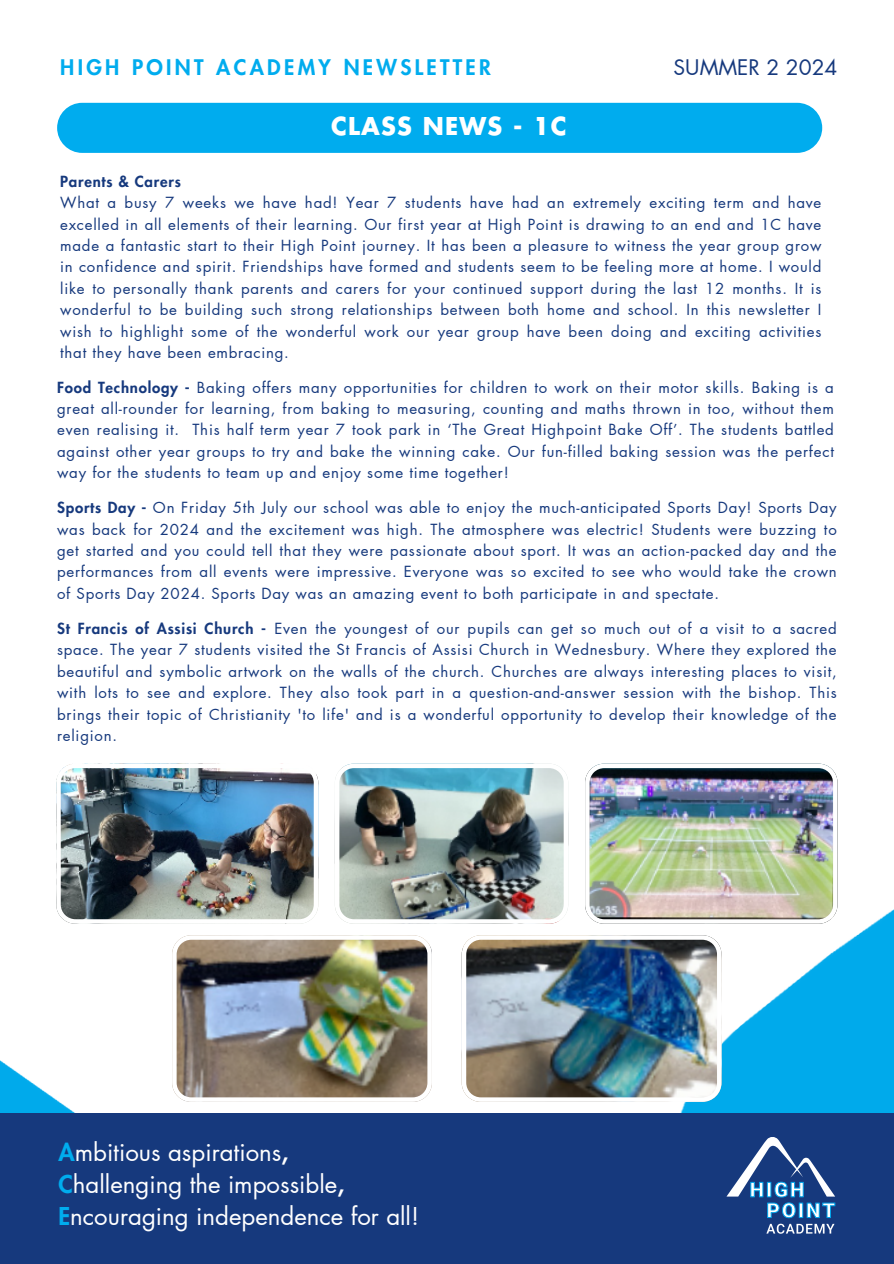
<style>
.page{position:relative;width:894px;height:1264px;background:#fff}
.page>*{position:absolute;margin:0;border:0;box-sizing:border-box;transform-origin:0 0}
.t1{font:24px/31.5px "Futura LT Pro";color:#fff}
.t2{font:700 24px "Futura LT Pro";letter-spacing:.05em;color:#fff}
.t3{font:800 21px "Futura LT Pro";letter-spacing:.16em;color:#00acee}
.t4{font:21px "Futura LT Pro";color:#16397d}
.t5{font:15px/21.3px "Futura LT Pro";letter-spacing:.05em;color:#16397d;text-align:justify}
.t6{font:800 15px "Futura LT Pro";letter-spacing:.05em;color:#16397d}
.s1{font-weight:800}
.s2{font-weight:800;color:#00acee}
</style>
<div class="page">
<img style="left:671px;top:876px;width:222px;height:237px">
<img style="left:0;top:871px;width:335px;height:242px">
<img style="left:585px;top:763px;width:252px;height:160px">
<img style="left:335px;top:763px;width:232px;height:160px">
<div style="left:57px;top:103px;width:764px;height:50px;background:#00acee;border-radius:25px"></div>
<img style="left:56px;top:763px;width:262px;height:160px">
<div style="left:0;top:1113px;width:893px;height:150px;background:#16397d"></div>
<svg style="left:726px;top:1137px;width:108px;height:80px"></svg>
<svg style="left:766px;top:1223px;width:68px;height:10px"></svg>
<img style="left:172px;top:935px;width:260px;height:166px">
<img style="left:461px;top:935px;width:260px;height:166px">
<h1 class="t3" style="left:60px;top:57px;width:432px">HIGH POINT ACADEMY NEWSLETTER</h1>
<p class="t4" style="left:673px;top:57px;width:165px">SUMMER 2 2024</p>
<h4 class="t2" style="left:331px;top:115px;width:237px">CLASS NEWS - 1C</h4>
<p class="t6" style="left:60px;top:174px;width:122px">Parents &amp; Carers</p>
<p class="t5" style="left:60px;top:193px;width:762px">What a busy 7 weeks we have had! Year 7 students have had an extremely exciting term and have excelled in all elements of their learning. Our first year at High Point is drawing to an end and 1C have made a fantastic start to their High Point journey. It has been a pleasure to witness the year group grow in confidence and spirit. Friendships have formed and students seem to be feeling more at home. I would like to personally thank parents and carers for your continued support during the last 12 months. It is wonderful to be building such strong relationships between both home and school. In this newsletter I wish to highlight some of the wonderful work our year group have been doing and exciting activities that they have been embracing.</p>
<p class="t5" style="left:57px;top:377px;width:778px"><span class="s1">Food Technology -</span> Baking offers many opportunities for children to work on their motor skills. Baking is a great all-rounder for learning, from baking to measuring, counting and maths thrown in too, without them even realising it. This half term year 7 took park in ‘The Great Highpoint Bake Off’. The students battled against other year groups to try and bake the winning cake. Our fun-filled baking session was the perfect way for the students to team up and enjoy some time together!</p>
<p class="t5" style="left:57px;top:498px;width:781px"><span class="s1">Sports Day -</span> On Friday 5th July our school was able to enjoy the much-anticipated Sports Day! Sports Day was back for 2024 and the excitement was high. The atmosphere was electric! Students were buzzing to get started and you could tell that they were passionate about sport. It was an action-packed day and the performances from all events were impressive. Everyone was so excited to see who would take the crown of Sports Day 2024. Sports Day was an amazing event to both participate in and spectate.</p>
<p class="t5" style="left:57px;top:618px;width:781px"><span class="s1">St Francis of Assisi Church -</span> Even the youngest of our pupils can get so much out of a visit to a sacred space. The year 7 students visited the St Francis of Assisi Church in Wednesbury. Where they explored the beautiful and symbolic artwork on the walls of the church. Churches are always interesting places to visit, with lots to see and explore. They also took part in a question-and-answer session with the bishop. This brings their topic of Christianity 'to life' and is a wonderful opportunity to develop their knowledge of the religion.</p>
<h3 class="t1" style="left:58px;top:1137px;width:362px"><span class="s2">A</span>mbitious aspirations<span class="s1">,<br></span><span class="s2">C</span>hallenging the impossible<span class="s1">,<br></span><span class="s2">E</span>ncouraging independence for all!</h3>
</div>
